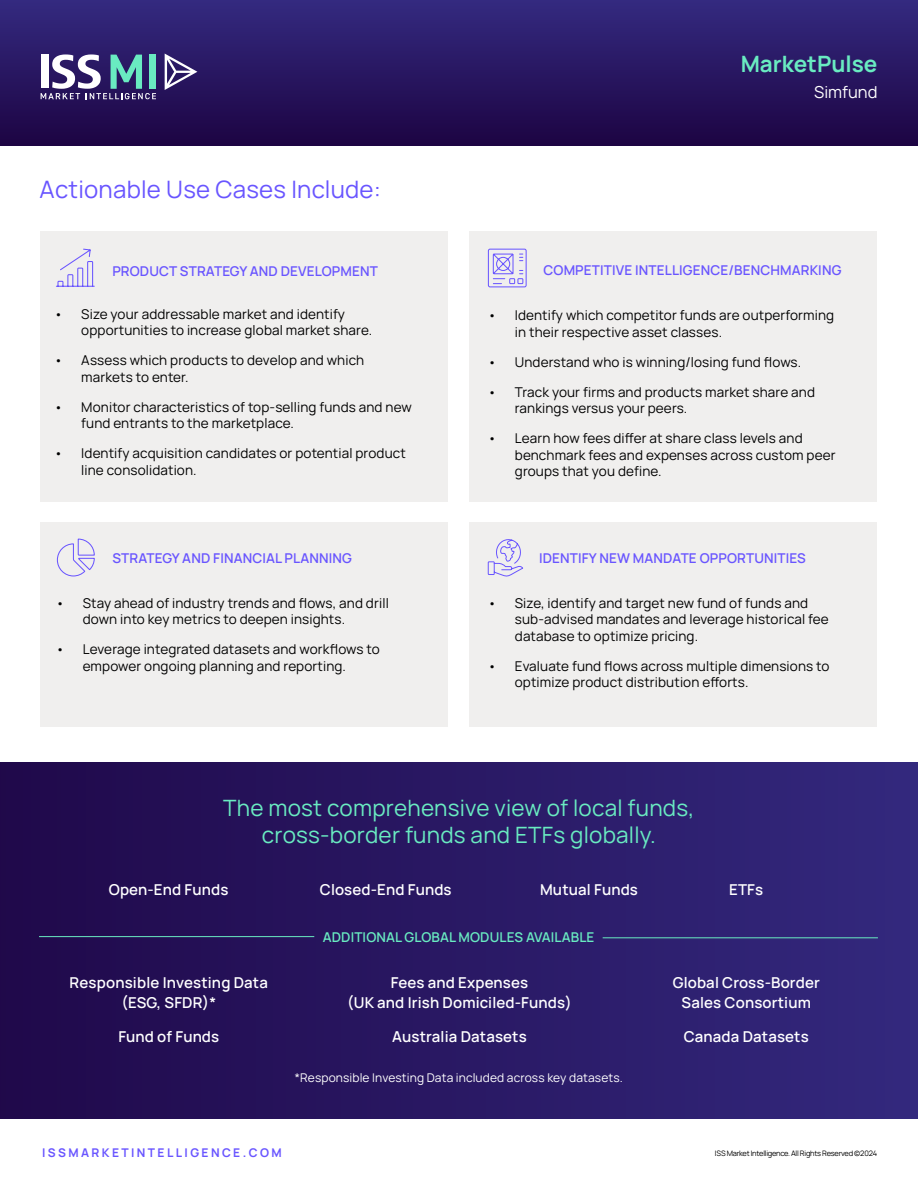
<style>
.page{position:relative;width:918px;height:1188px;background:#fff}
.page>*{position:absolute;margin:0;border:0;box-sizing:border-box;transform-origin:0 0}
.t1{font:24px "Manrope";letter-spacing:.01em;color:#6955ff}
.t2{font:22.5px/27px "Manrope";letter-spacing:.01em;color:#69ebc1;text-align:center}
.t3{font:700 22.5px "Manrope";color:#69ebc1}
.t4{font:16.5px "Manrope";color:#fff}
.t5{font:600 15px/19.5px "Manrope";letter-spacing:.01em;color:#fff;text-align:center}
.t6{font:13.5px/16.5px "Manrope";letter-spacing:.01em;color:#000}
.t7{font:600 13.5px "Manrope";letter-spacing:.01em;color:#6955ff}
.t8{font:600 13.5px "Manrope";letter-spacing:.01em;color:#69ebc1}
.t9{font:12px "Manrope";letter-spacing:.01em;color:#fff}
.t10{font:700 12px "Manrope";letter-spacing:.2em;color:#6955ff}
.t11{font:7.5px "Manrope";letter-spacing:-.03em;color:#000}
</style>
<div class="page">
<div style="left:0;top:0;width:918px;height:146px;background:linear-gradient(to bottom,#342a80,#1d0443)"></div>
<svg style="left:165px;top:54px;width:32px;height:36px"></svg>
<svg style="left:41px;top:54px;width:115px;height:45px"></svg>
<div style="left:41px;top:55px;width:8px;height:33px;background:#fff"></div>
<div style="left:0;top:762px;width:918px;height:357px;background:linear-gradient(to right,#20084a,#33297e)"></div>
<div style="left:40px;top:522px;width:407px;height:205px;background:#f0efee"></div>
<div style="left:469px;top:522px;width:407px;height:205px;background:#f0efee"></div>
<div style="left:40px;top:231px;width:407px;height:271px;background:#f0efee"></div>
<div style="left:470px;top:231px;width:407px;height:271px;background:#f0efee"></div>
<svg style="left:487px;top:248px;width:40px;height:40px"></svg>
<svg style="left:487px;top:539px;width:36px;height:38px"></svg>
<svg style="left:56px;top:538px;width:39px;height:39px"></svg>
<svg style="left:56px;top:248px;width:39px;height:39px"></svg>
<hr style="left:39px;top:936px;width:275px;height:1px;background:#69ebc1">
<hr style="left:603px;top:938px;width:275px;height:1px;background:#69ebc1">
<h1 class="t1" style="left:40px;top:171px;width:343px">Actionable Use Cases Include:</h1>
<p class="t7" style="left:112px;top:261px;width:267px">PRODUCT STRATEGY AND DEVELOPMENT</p>
<p class="t6" style="left:81px;top:305px;width:292px;text-indent:-27px">• Size your addressable market and identify opportunities to increase global market share.</p>
<p class="t6" style="left:81px;top:351px;width:284px;text-indent:-27px">• Assess which products to develop and which markets to enter.</p>
<p class="t6" style="left:81px;top:398px;width:332px;text-indent:-27px">• Monitor characteristics of top-selling funds and new fund entrants to the marketplace.</p>
<p class="t6" style="left:81px;top:444px;width:326px;text-indent:-27px">• Identify acquisition candidates or potential product line consolidation.</p>
<p class="t7" style="left:112px;top:547px;width:241px">STRATEGY AND FINANCIAL PLANNING</p>
<p class="t6" style="left:83px;top:594px;width:307px;text-indent:-27px">• Stay ahead of industry trends and flows, and drill down into key metrics to deepen insights.</p>
<p class="t6" style="left:56px;top:640px;width:325px;text-align:center">• Leverage integrated datasets and workflows to empower ongoing planning and reporting.</p>
<h2 class="t3" style="left:741px;top:45px;width:138px">MarketPulse</h2>
<p class="t4" style="left:814px;top:79px;width:65px">Simfund</p>
<p class="t7" style="left:544px;top:259px;width:299px">COMPETITIVE INTELLIGENCE/BENCHMARKING</p>
<p class="t6" style="left:515px;top:306px;width:321px;text-indent:-27px">• Identify which competitor funds are outperforming in their respective asset classes.</p>
<p class="t6" style="left:488px;top:353px;width:315px">• Understand who is winning/losing fund flows.</p>
<p class="t6" style="left:515px;top:383px;width:302px;text-indent:-27px">• Track your firms and products market share and rankings versus your peers.</p>
<p class="t6" style="left:515px;top:429px;width:322px;text-indent:-27px">• Learn how fees differ at share class levels and benchmark fees and expenses across custom peer groups that you define.</p>
<p class="t7" style="left:539px;top:547px;width:268px">IDENTIFY NEW MANDATE OPPORTUNITIES</p>
<p class="t6" style="left:515px;top:594px;width:315px;text-indent:-27px">• Size, identify and target new fund of funds and sub-advised mandates and leverage historical fee database to optimize pricing.</p>
<p class="t6" style="left:515px;top:657px;width:316px;text-indent:-27px">• Evaluate fund flows across multiple dimensions to optimize product distribution efforts.</p>
<h2 class="t2" style="left:223px;top:793px;width:473px">The most comprehensive view of local funds, cross-border funds and ETFs globally.</h2>
<p class="t5" style="left:109px;top:879px;width:121px">Open-End Funds</p>
<p class="t5" style="left:540px;top:879px;width:99px">Mutual Funds</p>
<p class="t5" style="left:320px;top:879px;width:133px">Closed-End Funds</p>
<p class="t5" style="left:729px;top:879px;width:35px">ETFs</p>
<p class="t5" style="left:70px;top:972px;width:200px">Responsible Investing Data (ESG, SFDR)*</p>
<p class="t5" style="left:118px;top:1026px;width:102px">Fund of Funds</p>
<p class="t8" style="left:323px;top:926px;width:273px">ADDITIONAL GLOBAL MODULES AVAILABLE</p>
<p class="t5" style="left:347px;top:972px;width:226px">Fees and Expenses<br>(UK and Irish Domiciled-Funds)</p>
<p class="t5" style="left:392px;top:1026px;width:136px">Australia Datasets</p>
<p class="t9" style="left:295px;top:1069px;width:329px">*Responsible Investing Data included across key datasets.</p>
<p class="t5" style="left:673px;top:972px;width:149px">Global Cross-Border<br>Sales Consortium</p>
<p class="t5" style="left:684px;top:1026px;width:127px">Canada Datasets</p>
<p class="t10" style="left:42px;top:1142px;width:241px">ISSMARKETINTELLIGENCE.COM</p>
<p class="t11" style="left:715px;top:1147px;width:164px">ISS Market Intelligence. All Rights Reserved ©2024</p>
</div>
